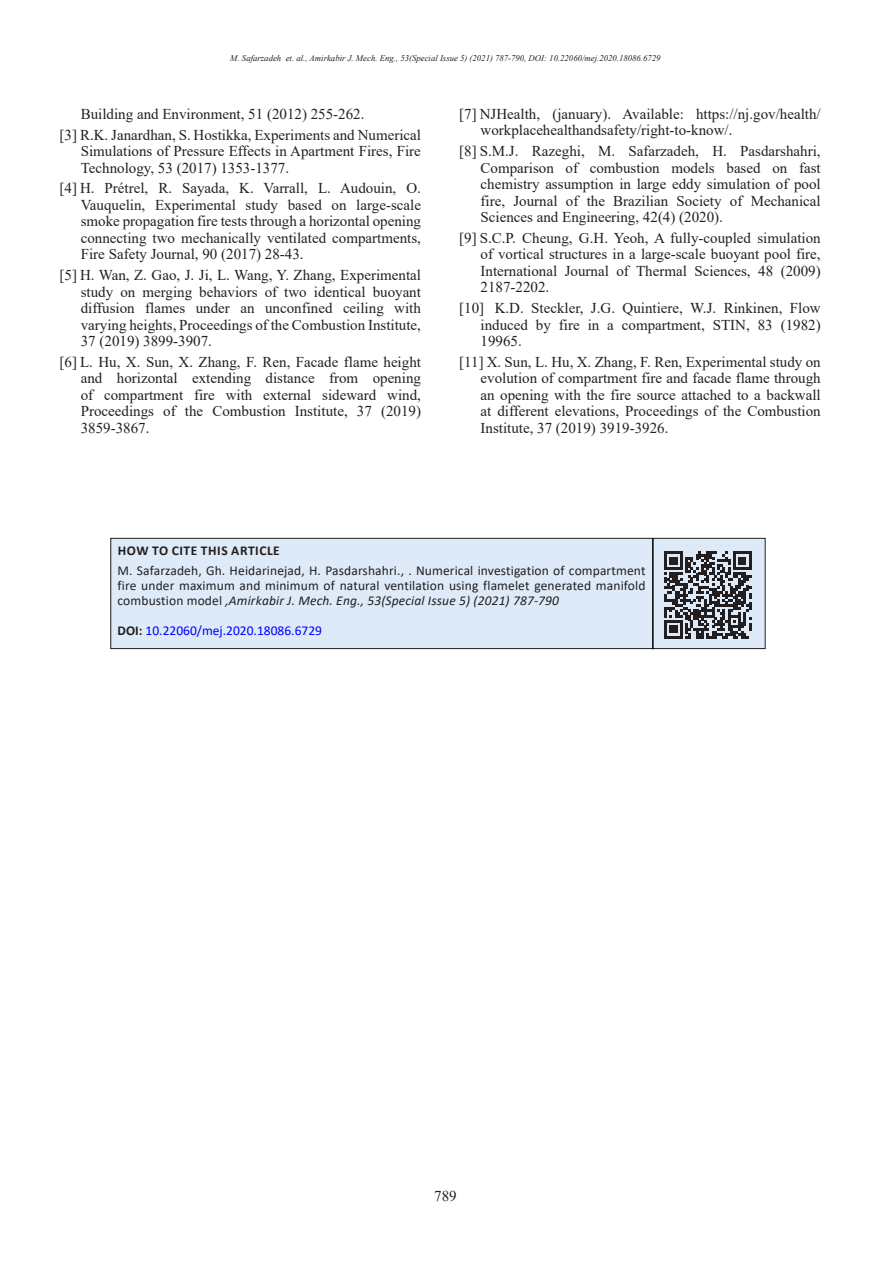
<style>
.page{position:relative;width:893px;height:1263px;background:#fff}
.page>*{position:absolute;margin:0;border:0;box-sizing:border-box;transform-origin:0 0}
.t1{font:15px/16.5px "Times New Roman";color:#231f20;text-align:justify}
.t2{font:13.5px/15px "Calibri";letter-spacing:.01em;color:#231f20;text-align:justify}
.t3{font:13.5px "Calibri";color:#00f}
.t4{font:700 13.5px "Calibri";letter-spacing:.04em;color:#231f20}
.t5{font:italic 8.7px "Times New Roman";color:#231f20}
.s1{font-style:italic}
.s2{font-weight:700;color:#231f20}
</style>
<div class="page">
<div style="left:111px;top:538px;width:654px;height:110px;background:#deeaf7"></div>
<div style="left:110px;top:538px;width:656px;height:111px;border:1px solid #231f20"></div>
<hr style="left:652px;top:538px;width:2px;height:111px;background:#000">
<svg style="left:664px;top:551px;width:87px;height:88px"></svg>
<p class="t5" style="left:230px;top:52px;width:432px">M. Safarzadeh et. al., Amirkabir J. Mech. Eng., 53(Special Issue 5) (2021) 787-790, DOI: 10.22060/mej.2020.18086.6729</p>
<p class="t1" style="left:81px;top:105px;width:285px">Building and Environment, 51 (2012) 255-262.</p>
<p class="t1" style="left:81px;top:126px;width:342px;text-indent:-21px">[3] R.K. Janardhan, S. Hostikka, Experiments and Numerical Simulations of Pressure Effects in Apartment Fires, Fire Technology, 53 (2017) 1353-1377.</p>
<p class="t1" style="left:81px;top:180px;width:342px;text-indent:-21px">[4] H. Prétrel, R. Sayada, K. Varrall, L. Audouin, O.<br>Vauquelin, Experimental study based on large-scale smoke propagation fire tests through a horizontal opening connecting two mechanically ventilated compartments, Fire Safety Journal, 90 (2017) 28-43.</p>
<p class="t1" style="left:81px;top:266px;width:342px;text-indent:-21px">[5] H. Wan, Z. Gao, J. Ji, L. Wang, Y. Zhang, Experimental study on merging behaviors of two identical buoyant diffusion flames under an unconfined ceiling with varying heights, Proceedings of the Combustion Institute, 37 (2019) 3899-3907.</p>
<p class="t1" style="left:81px;top:353px;width:342px;text-indent:-21px">[6] L. Hu, X. Sun, X. Zhang, F. Ren, Facade flame height and horizontal extending distance from opening of compartment fire with external sideward wind, Proceedings of the Combustion Institute, 37 (2019)<br>3859-3867.</p>
<p class="t1" style="left:480px;top:105px;width:342px;text-indent:-21px">[7] NJHealth, (january). Available: https://nj.gov/health/ workplacehealthandsafety/right-to-know/.</p>
<p class="t1" style="left:480px;top:142px;width:342px;text-indent:-21px">[8] S.M.J. Razeghi, M. Safarzadeh, H. Pasdarshahri, Comparison of combustion models based on fast chemistry assumption in large eddy simulation of pool fire, Journal of the Brazilian Society of Mechanical Sciences and Engineering, 42(4) (2020).</p>
<p class="t1" style="left:480px;top:229px;width:342px;text-indent:-21px">[9] S.C.P. Cheung, G.H. Yeoh, A fully-coupled simulation of vortical structures in a large-scale buoyant pool fire, International Journal of Thermal Sciences, 48 (2009)<br>2187-2202.</p>
<p class="t1" style="left:480px;top:299px;width:342px;text-indent:-21px">[10] K.D. Steckler, J.G. Quintiere, W.J. Rinkinen, Flow induced by fire in a compartment, STIN, 83 (1982)<br>19965.</p>
<p class="t1" style="left:480px;top:353px;width:342px;text-indent:-21px">[11] X. Sun, L. Hu, X. Zhang, F. Ren, Experimental study on evolution of compartment fire and facade flame through an opening with the fire source attached to a backwall at different elevations, Proceedings of the Combustion Institute, 37 (2019) 3919-3926.</p>
<p class="t4" style="left:118px;top:541px;width:163px">HOW TO CITE THIS ARTICLE</p>
<p class="t2" style="left:118px;top:562px;width:529px">M. Safarzadeh, Gh. Heidarinejad, H. Pasdarshahri., . Numerical investigation of compartment fire under maximum and minimum of natural ventilation using flamelet generated manifold combustion model <span class="s1">,Amirkabir J. Mech. Eng., 53(Special Issue 5) (2021) 787-790</span></p>
<p class="t3" style="left:118px;top:621px;width:206px"><span class="s2">DOI:</span> 10.22060/mej.2020.18086.6729</p>
<p class="t1" style="left:434px;top:1187px;width:24px">789</p>
</div>
